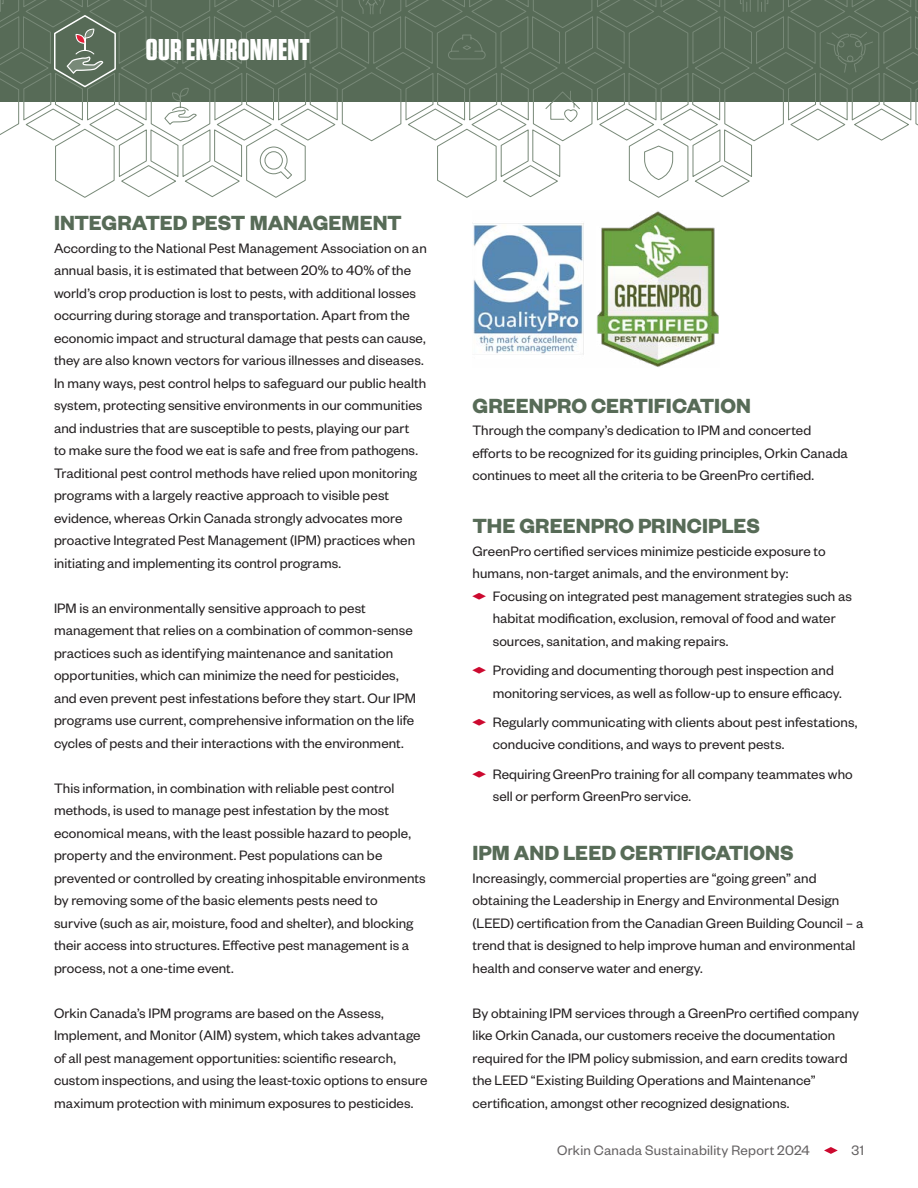
<style>
.page{position:relative;width:918px;height:1188px;background:#fff}
.page>*{position:absolute;margin:0;border:0;box-sizing:border-box;transform-origin:0 0}
.t1{font:700 30px "Tungsten";letter-spacing:.01em;color:#fff}
.t2{font:700 22.5px "Founders Grotesk";letter-spacing:.005em;color:#576b57}
.t3{font:15px/22.5px "Founders Grotesk";letter-spacing:.005em;color:#231f20}
.t4{font:15px "Founders Grotesk";letter-spacing:.015em;color:#656263}
</style>
<div class="page">
<svg style="left:624px;top:0;width:294px;height:198px"></svg>
<svg style="left:0;top:0;width:624px;height:198px"></svg>
<svg style="left:824px;top:1147px;width:14px;height:7px"></svg>
<svg style="left:53px;top:14px;width:64px;height:74px;background:#6d7d6c"></svg>
<img style="left:472px;top:211px;width:247px;height:156px">
<h1 class="t1" style="left:146px;top:33px;width:165px">OUR ENVIRONMENT</h1>
<h2 class="t2" style="left:54px;top:209px;width:349px">INTEGRATED PEST MANAGEMENT</h2>
<p class="t3" style="left:54px;top:236px;width:374px">According to the National Pest Management Association on an annual basis, it is estimated that between 20% to 40% of the world’s crop production is lost to pests, with additional losses occurring during storage and transportation. Apart from the economic impact and structural damage that pests can cause, they are also known vectors for various illnesses and diseases.<br>In many ways, pest control helps to safeguard our public health system, protecting sensitive environments in our communities and industries that are susceptible to pests, playing our part<br>to make sure the food we eat is safe and free from pathogens.<br>Traditional pest control methods have relied upon monitoring programs with a largely reactive approach to visible pest evidence, whereas Orkin Canada strongly advocates more proactive Integrated Pest Management (IPM) practices when initiating and implementing its control programs.</p>
<p class="t3" style="left:54px;top:596px;width:363px">IPM is an environmentally sensitive approach to pest management that relies on a combination of common-sense practices such as identifying maintenance and sanitation opportunities, which can minimize the need for pesticides, and even prevent pest infestations before they start. Our IPM programs use current, comprehensive information on the life cycles of pests and their interactions with the environment.</p>
<p class="t3" style="left:54px;top:776px;width:373px">This information, in combination with reliable pest control methods, is used to manage pest infestation by the most economical means, with the least possible hazard to people, property and the environment. Pest populations can be prevented or controlled by creating inhospitable environments by removing some of the basic elements pests need to<br>survive (such as air, moisture, food and shelter), and blocking their access into structures. Effective pest management is a process, not a one-time event.</p>
<p class="t3" style="left:54px;top:1001px;width:375px">Orkin Canada’s IPM programs are based on the Assess, Implement, and Monitor (AIM) system, which takes advantage of all pest management opportunities: scientific research, custom inspections, and using the least-toxic options to ensure maximum protection with minimum exposures to pesticides.</p>
<h2 class="t2" style="left:472px;top:391px;width:280px">GREENPRO CERTIFICATION</h2>
<p class="t3" style="left:472px;top:418px;width:377px">Through the company’s dedication to IPM and concerted efforts to be recognized for its guiding principles, Orkin Canada continues to meet all the criteria to be GreenPro certified.</p>
<h2 class="t2" style="left:472px;top:512px;width:289px">THE GREENPRO PRINCIPLES</h2>
<p class="t3" style="left:472px;top:539px;width:355px">GreenPro certified services minimize pesticide exposure to humans, non-target animals, and the environment by:</p>
<p class="t3" style="left:493px;top:584px;width:361px">Focusing on integrated pest management strategies such as habitat modification, exclusion, removal of food and water sources, sanitation, and making repairs.</p>
<p class="t3" style="left:493px;top:658px;width:351px">Providing and documenting thorough pest inspection and monitoring services, as well as follow-up to ensure efficacy.</p>
<p class="t3" style="left:493px;top:710px;width:366px">Regularly communicating with clients about pest infestations, conducive conditions, and ways to prevent pests.</p>
<p class="t3" style="left:493px;top:762px;width:362px">Requiring GreenPro training for all company teammates who sell or perform GreenPro service.</p>
<h2 class="t2" style="left:472px;top:839px;width:323px">IPM AND LEED CERTIFICATIONS</h2>
<p class="t3" style="left:472px;top:866px;width:392px">Increasingly, commercial properties are “going green” and obtaining the Leadership in Energy and Environmental Design (LEED) certification from the Canadian Green Building Council – a trend that is designed to help improve human and environmental health and conserve water and energy.</p>
<p class="t3" style="left:472px;top:1001px;width:388px">By obtaining IPM services through a GreenPro certified company like Orkin Canada, our customers receive the documentation required for the IPM policy submission, and earn credits toward the LEED “Existing Building Operations and Maintenance” certification, amongst other recognized designations.</p>
<p class="t4" style="left:557px;top:1141px;width:254px">Orkin Canada Sustainability Report 2024</p>
<p class="t4" style="left:852px;top:1141px;width:14px">31</p>
</div>
